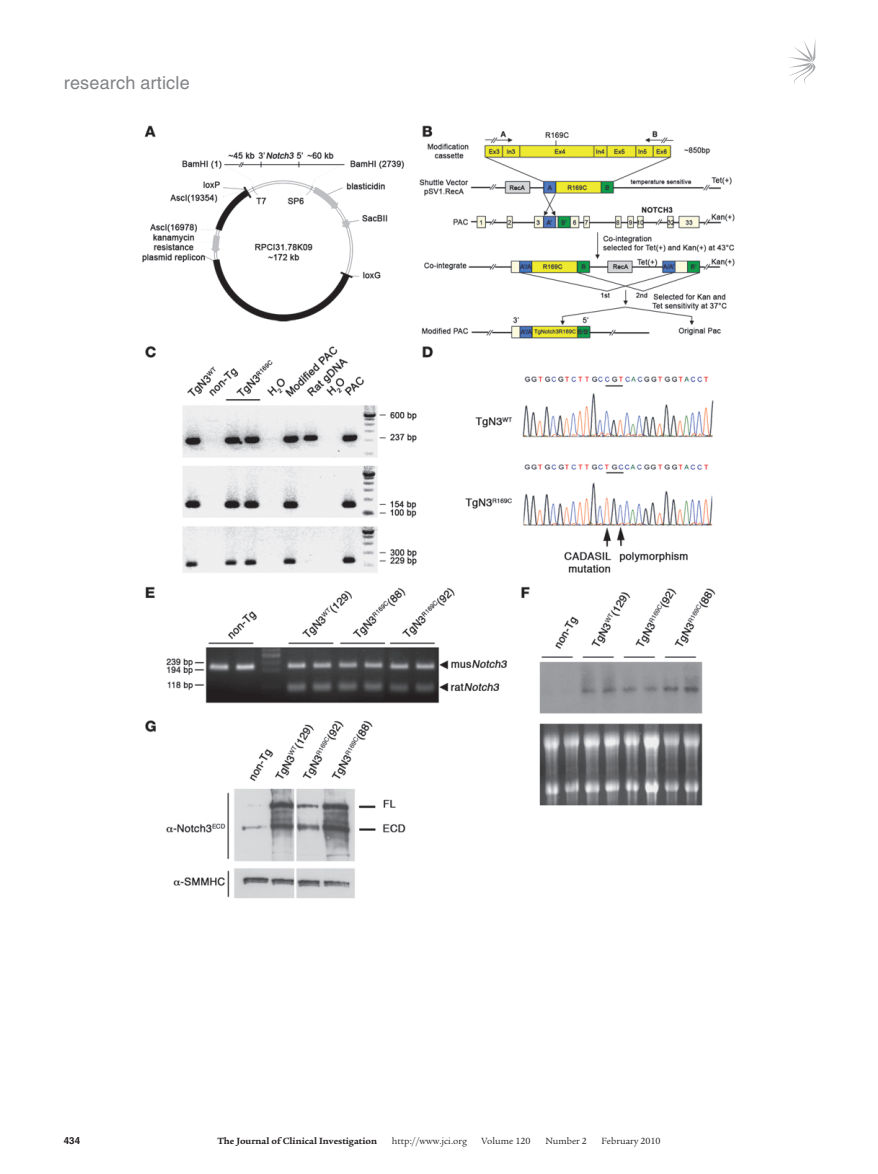
<style>
.page{position:relative;width:878px;height:1174px;background:#fff}
.page>*{position:absolute;margin:0;border:0;box-sizing:border-box;transform-origin:0 0}
.t1{font:18px "Helvetica LT Std";letter-spacing:.01em;color:#808285}
.t2{font:9.75px "Legacy Serif Std";color:#231f20}
.t3{font:700 9.75px "Legacy Serif Std";color:#231f20}
.t4{font:700 9.75px "Helvetica LT Std";color:#231f20}
</style>
<div class="page">
<svg style="left:789px;top:41px;width:26px;height:44px"></svg>
<img style="left:142px;top:125px;width:593px;height:774px">
<h1 class="t1" style="left:64px;top:72px;width:127px">research article</h1>
<p class="t4" style="left:64px;top:1134px;width:18px">434</p>
<p class="t3" style="left:217px;top:1135px;width:161px">The Journal of Clinical Investigation</p>
<p class="t2" style="left:391px;top:1135px;width:77px">http://www.jci.org</p>
<p class="t2" style="left:481px;top:1135px;width:50px">Volume 120</p>
<p class="t2" style="left:545px;top:1135px;width:43px">Number 2</p>
<p class="t2" style="left:601px;top:1135px;width:61px">February 2010</p>
</div>
